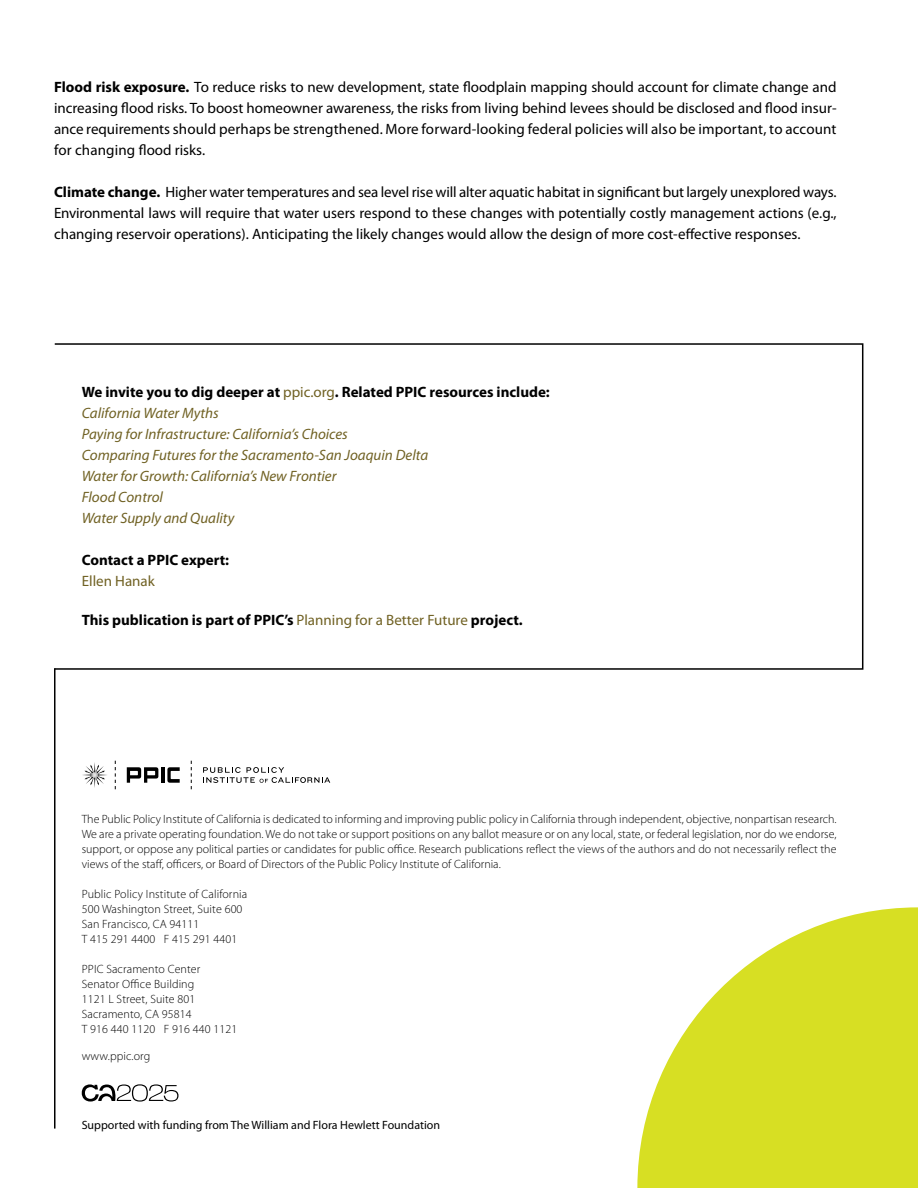
<style>
.page{position:relative;width:918px;height:1188px;background:#fff}
.page>*{position:absolute;margin:0;border:0;box-sizing:border-box;transform-origin:0 0}
.t1{font:15px/21px "Myriad Pro";color:#000;text-align:justify}
.t2{font:italic 15px/21px "Myriad Pro";color:#706123}
.t3{font:700 15px "Myriad Pro";color:#000}
.t4{font:15px "Myriad Pro";color:#706123}
.t5{font:300 12px/15px "Myriad Pro";letter-spacing:.01em;color:#000}
.t6{font:12px "Myriad Pro";color:#000}
.s1{font-weight:700}
.s2{font-weight:700;font-style:normal;color:#000}
.s3{font-style:normal}
.s4{font-weight:400;color:#706123}
</style>
<div class="page">
<svg style="left:637px;top:907px;width:281px;height:281px;fill:#d7df23"></svg>
<svg style="left:82px;top:1084px;width:97px;height:18px"></svg>
<svg style="left:54px;top:343px;width:810px;height:327px"></svg>
<hr style="left:54px;top:668px;width:2px;height:461px;background:#000">
<svg style="left:191px;top:761px;width:1px;height:28px"></svg>
<svg style="left:115px;top:761px;width:1px;height:28px"></svg>
<svg style="left:203px;top:767px;width:127px;height:16px"></svg>
<svg style="left:82px;top:762px;width:25px;height:26px"></svg>
<svg style="left:127px;top:767px;width:31px;height:16px"></svg>
<hr style="left:161px;top:767px;width:4px;height:16px;background:#000">
<svg style="left:167px;top:767px;width:13px;height:16px"></svg>
<p class="t1" style="left:54px;top:76px;width:784px"><span class="s1">Flood risk exposure.</span> To reduce risks to new development, state floodplain mapping should account for climate change and increasing flood risks. To boost homeowner awareness, the risks from living behind levees should be disclosed and flood insur&shy;ance requirements should perhaps be strengthened. More forward-looking federal policies will also be important, to account for changing flood risks.</p>
<p class="t1" style="left:54px;top:181px;width:784px"><span class="s1">Climate change.</span> Higher water temperatures and sea level rise will alter aquatic habitat in significant but largely unexplored ways.<br>Environmental laws will require that water users respond to these changes with potentially costly management actions (e.g., changing reservoir operations). Anticipating the likely changes would allow the design of more cost-effective responses.</p>
<p class="t2" style="left:82px;top:382px;width:470px"><span class="s2">We invite you to dig deeper at</span> <span class="s3">ppic.org</span><span class="s2">. Related PPIC resources include:<br></span>California Water Myths<br>Paying for Infrastructure: California’s Choices<br>Comparing Futures for the Sacramento-San Joaquin Delta<br>Water for Growth: California’s New Frontier<br>Flood Control<br>Water Supply and Quality</p>
<p class="t3" style="left:82px;top:550px;width:149px">Contact a PPIC expert:</p>
<p class="t4" style="left:82px;top:572px;width:75px">Ellen Hanak</p>
<p class="t3" style="left:82px;top:610px;width:442px">This publication is part of PPIC’s <span class="s4">Planning for a Better Future</span> project.</p>
<p class="t5" style="left:82px;top:811px;width:756px;text-align:justify">The Public Policy Institute of California is dedicated to informing and improving public policy in California through independent, objective, nonpartisan research.<br>We are a private operating foundation. We do not take or support positions on any ballot measure or on any local, state, or federal legislation, nor do we endorse, support, or oppose any political parties or candidates for public office. Research publications reflect the views of the authors and do not necessarily reflect the views of the staff, officers, or Board of Directors of the Public Policy Institute of California.</p>
<p class="t5" style="left:82px;top:886px;width:167px">Public Policy Institute of California<br>500 Washington Street, Suite 600<br>San Francisco, CA 94111<br>T 415 291 4400 F 415 291 4401</p>
<p class="t5" style="left:82px;top:961px;width:157px">PPIC Sacramento Center<br>Senator Office Building<br>1121 L Street, Suite 801<br>Sacramento, CA 95814<br>T 916 440 1120 F 916 440 1121</p>
<p class="t5" style="left:82px;top:1048px;width:70px">www.ppic.org</p>
<p class="t6" style="left:82px;top:1117px;width:360px">Supported with funding from The William and Flora Hewlett Foundation</p>
</div>
